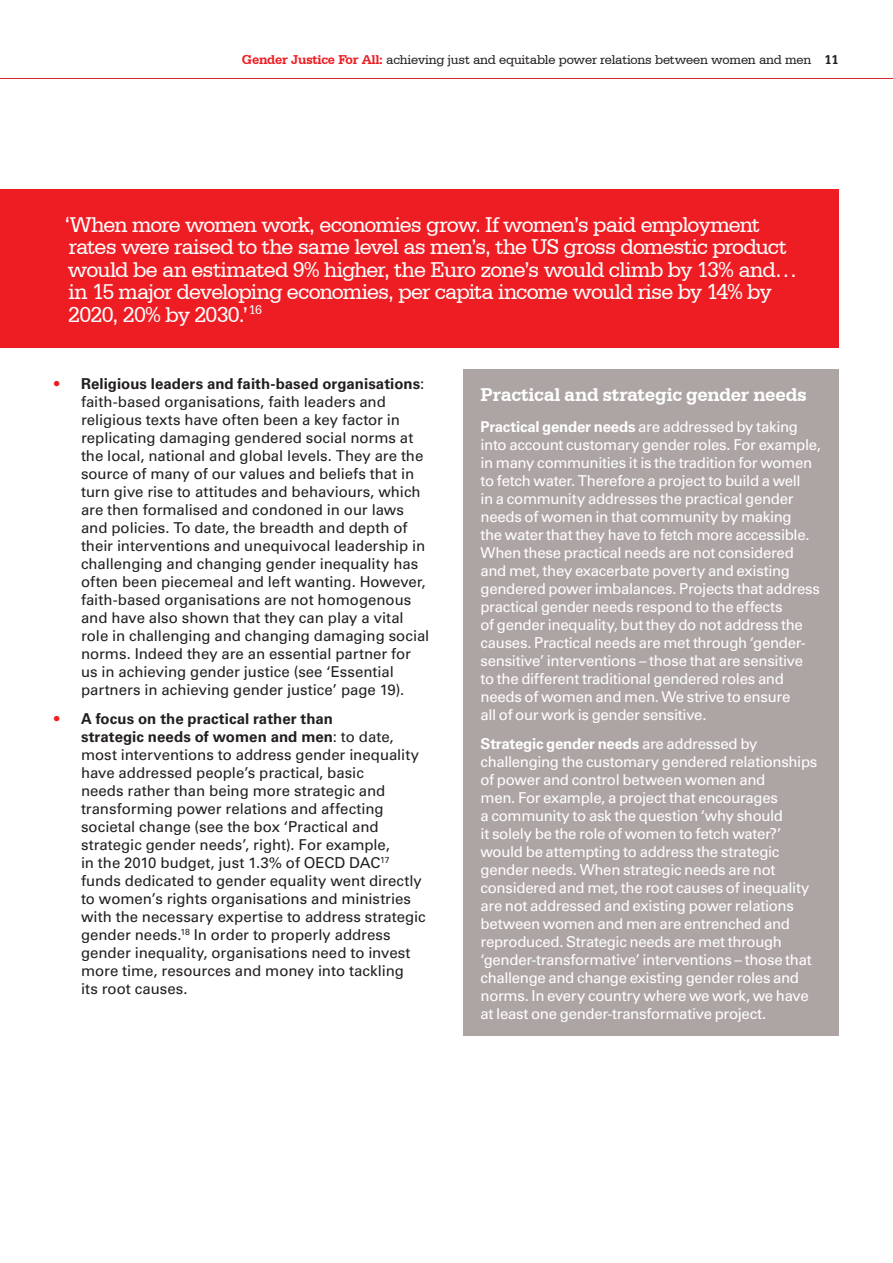
<style>
.page{position:relative;width:893px;height:1263px;background:#fff}
.page>*{position:absolute;margin:0;border:0;box-sizing:border-box;transform-origin:0 0}
.t1{font:22.5px/22.5px "Serifa BT";letter-spacing:-.04em;color:#fff}
.t2{font:700 19.5px "Serifa BT";letter-spacing:-.01em;color:#fff}
.t3{font:15px/18px "Univers CA";letter-spacing:-.005em;color:#231f20}
.t4{font:15px/18px "Univers CA";letter-spacing:-.02em;color:#fff}
.t5{font:13.5px "Serifa BT";letter-spacing:-.015em;color:#231f20}
.s1{font-weight:700;color:#ee1d23}
.s2{font-weight:700}
</style>
<div class="page">
<hr style="left:0;top:78px;width:893px;height:1px;background:#d1232a">
<div style="left:463px;top:369px;width:376px;height:667px;background:#ada5a3"></div>
<div style="left:0;top:189px;width:839px;height:158px;background:#ee1d23"></div>
<p class="t5" style="left:242px;top:51px;width:598px"><span class="s1">Gender Justice For All:</span> achieving just and equitable power relations between women and men <span class="s2">11</span></p>
<p class="t1" style="left:64px;top:213px;width:734px">‘When more women work, economies grow. If women’s paid employment rates were raised to the same level as men’s, the US gross domestic product would be an estimated 9% higher, the Euro zone’s would climb by 13% and… in 15 major developing economies, per capita income would rise by 14% by 2020, 20% by 2030.’<sup>16</sup></p>
<p class="t3" style="left:81px;top:375px;width:350px;text-indent:-27px"><span class="s1">•</span> <span class="s2">Religious leaders and faith-based organisations</span>: faith-based organisations, faith leaders and religious texts have often been a key factor in replicating damaging gendered social norms at the local, national and global levels. They are the source of many of our values and beliefs that in turn give rise to attitudes and behaviours, which are then formalised and condoned in our laws and policies. To date, the breadth and depth of their interventions and unequivocal leadership in challenging and changing gender inequality has often been piecemeal and left wanting. However, faith-based organisations are not homogenous and have also shown that they can play a vital role in challenging and changing damaging social norms. Indeed they are an essential partner for us in achieving gender justice (see ‘Essential partners in achieving gender justice’ page 19).</p>
<p class="t3" style="left:81px;top:709px;width:346px;text-indent:-27px"><span class="s1">•</span> <span class="s2">A focus on the practical rather than<br>strategic needs of women and men</span>: to date, most interventions to address gender inequality have addressed people’s practical, basic<br>needs rather than being more strategic and transforming power relations and affecting societal change (see the box ‘Practical and strategic gender needs’, right). For example,<br>in the 2010 budget, just 1.3% of OECD DAC<sup>17 </sup>funds dedicated to gender equality went directly to women’s rights organisations and ministries with the necessary expertise to address strategic gender needs.<sup>18</sup> In order to properly address gender inequality, organisations need to invest more time, resources and money into tackling<br>its root causes.</p>
<h2 class="t2" style="left:480px;top:383px;width:327px">Practical and strategic gender needs</h2>
<p class="t4" style="left:480px;top:418px;width:342px"><span class="s2">Practical gender needs</span> are addressed by taking into account customary gender roles. For example, in many communities it is the tradition for women to fetch water. Therefore a project to build a well<br>in a community addresses the practical gender needs of women in that community by making<br>the water that they have to fetch more accessible.<br>When these practical needs are not considered and met, they exacerbate poverty and existing gendered power imbalances. Projects that address practical gender needs respond to the effects<br>of gender inequality, but they do not address the causes. Practical needs are met through ‘gender&shy;sensitive’ interventions – those that are sensitive<br>to the different traditional gendered roles and needs of women and men. We strive to ensure<br>all of our work is gender sensitive.</p>
<p class="t4" style="left:480px;top:734px;width:338px"><span class="s2">Strategic gender needs</span> are addressed by challenging the customary gendered relationships of power and control between women and<br>men. For example, a project that encourages<br>a community to ask the question ‘why should<br>it solely be the role of women to fetch water?’ would be attempting to address the strategic gender needs. When strategic needs are not considered and met, the root causes of inequality are not addressed and existing power relations between women and men are entrenched and reproduced. Strategic needs are met through ‘gender-transformative’ interventions – those that challenge and change existing gender roles and norms. In every country where we work, we have at least one gender-transformative project.</p>
</div>
